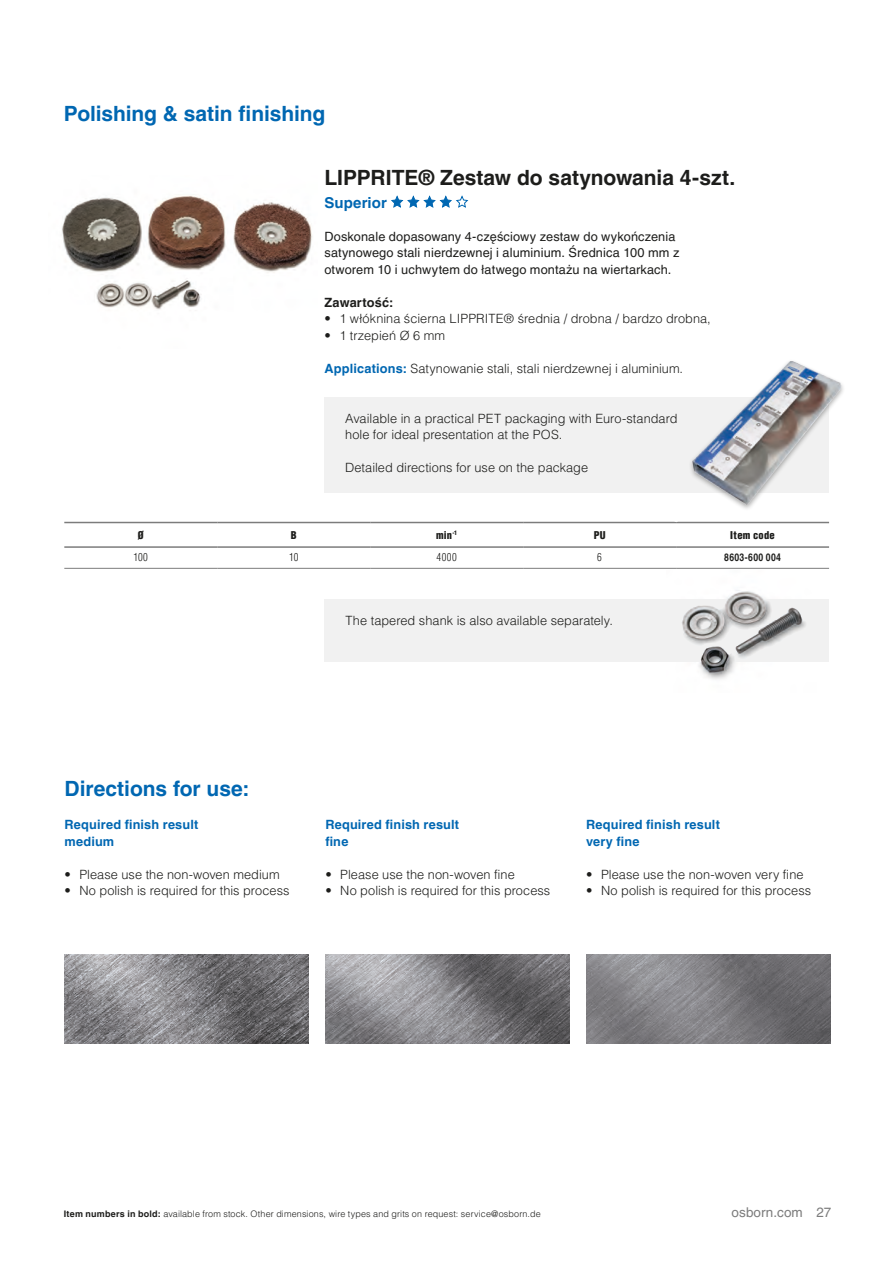
<style>
.page{position:relative;width:893px;height:1263px;background:#fff}
.page>*{position:absolute;margin:0;border:0;box-sizing:border-box;transform-origin:0 0}
.t1{font:700 21px "Helvetica LT Pro";letter-spacing:-.005em;color:#0067b2}
.t2{font:700 21px "Helvetica LT Pro";color:#1d1d1b}
.t3{font:700 15px "Helvetica LT Pro";letter-spacing:.005em;color:#0067b2}
.t4{font:13.5px "Helvetica LT Pro";letter-spacing:.01em;color:#7c7c7c}
.t5{font:300 12.75px/16.5px "Helvetica LT Pro";color:#1d1d1b}
.t6{font:12.75px/16.5px "Helvetica LT Pro";letter-spacing:.01em;color:#1d1d1b}
.t7{font:700 12.75px/16.5px "Helvetica LT Pro";letter-spacing:.01em;color:#0067b2}
.t8{font:700 12.75px "Helvetica LT Pro";letter-spacing:.015em;color:#1d1d1b}
.t9{font:900 condensed 10.5px "Helvetica LT Pro";letter-spacing:.025em;color:#1d1d1b}
.t10{font:700 condensed 10.5px "Helvetica LT Pro";letter-spacing:.03em;color:#1d1d1b}
.t11{font:300 condensed 10.5px "Helvetica LT Pro";letter-spacing:.045em;color:#1d1d1b}
.t12{font:300 9px "Helvetica LT Pro";letter-spacing:.015em;color:#1d1d1b}
.s1{font-weight:700;color:#0067b2}
.s2{font-weight:700}
</style>
<div class="page">
<svg style="left:391px;top:195px;width:78px;height:13px"></svg>
<hr style="left:64px;top:568px;width:153px;height:1px;background:#7c7c7c">
<hr style="left:217px;top:568px;width:153px;height:1px;background:#7c7c7c">
<hr style="left:370px;top:568px;width:153px;height:1px;background:#7c7c7c">
<hr style="left:523px;top:568px;width:153px;height:1px;background:#7c7c7c">
<hr style="left:676px;top:568px;width:153px;height:1px;background:#7c7c7c">
<hr style="left:64px;top:522px;width:153px;height:1px;background:#7c7c7c">
<hr style="left:217px;top:522px;width:153px;height:1px;background:#7c7c7c">
<hr style="left:370px;top:522px;width:153px;height:1px;background:#7c7c7c">
<hr style="left:523px;top:522px;width:153px;height:1px;background:#7c7c7c">
<hr style="left:676px;top:522px;width:153px;height:1px;background:#7c7c7c">
<hr style="left:64px;top:546px;width:153px;height:2px;background:#7c7c7c">
<hr style="left:217px;top:546px;width:153px;height:2px;background:#7c7c7c">
<hr style="left:370px;top:546px;width:153px;height:2px;background:#7c7c7c">
<hr style="left:523px;top:546px;width:153px;height:2px;background:#7c7c7c">
<hr style="left:676px;top:546px;width:153px;height:2px;background:#7c7c7c">
<img style="left:62px;top:196px;width:250px;height:114px">
<div style="left:325px;top:397px;width:504px;height:95px;background:#f1f1f1"></div>
<div style="left:688px;top:359px;width:158px;height:153px;background:#1d1d1b;opacity:.4"></div>
<img style="left:690px;top:361px;width:154px;height:147px">
<div style="left:325px;top:599px;width:504px;height:62px;background:#f1f1f1"></div>
<img style="left:666px;top:590px;width:150px;height:90px">
<img style="left:65px;top:955px;width:243px;height:88px">
<img style="left:325px;top:955px;width:244px;height:88px">
<img style="left:586px;top:955px;width:244px;height:88px">
<h1 class="t1" style="left:64px;top:101px;width:263px">Polishing &amp; satin finishing</h1>
<h1 class="t2" style="left:324px;top:165px;width:412px">LIPPRITE® Zestaw do satynowania 4-szt.</h1>
<p class="t3" style="left:324px;top:193px;width:64px">Superior</p>
<p class="t6" style="left:324px;top:228px;width:356px">Doskonale dopasowany 4-częściowy zestaw do wykończenia satynowego stali nierdzewnej i aluminium. Średnica 100 mm z otworem 10 i uchwytem do łatwego montażu na wiertarkach.</p>
<p class="t8" style="left:324px;top:294px;width:70px">Zawartość:</p>
<p class="t5" style="left:324px;top:310px;width:388px">• 1 włóknina ścierna LIPPRITE® średnia / drobna / bardzo drobna,</p>
<p class="t5" style="left:324px;top:327px;width:122px">• 1 trzepień Ø 6 mm</p>
<p class="t5" style="left:324px;top:360px;width:360px"><span class="s1">Applications:</span> Satynowanie stali, stali nierdzewnej i aluminium.</p>
<p class="t5" style="left:345px;top:410px;width:334px">Available in a practical PET packaging with Euro-standard hole for ideal presentation at the POS.</p>
<p class="t5" style="left:345px;top:459px;width:244px">Detailed directions for use on the package</p>
<p class="t9" style="left:138px;top:528px;width:7px">Ø</p>
<p class="t9" style="left:291px;top:528px;width:7px">B</p>
<p class="t9" style="left:436px;top:528px;width:23px">min<sup>-1</sup></p>
<p class="t9" style="left:594px;top:528px;width:13px">PU</p>
<p class="t9" style="left:730px;top:528px;width:46px">Item code</p>
<p class="t11" style="left:134px;top:550px;width:16px">100</p>
<p class="t11" style="left:289px;top:550px;width:11px">10</p>
<p class="t11" style="left:437px;top:550px;width:22px">4000</p>
<p class="t11" style="left:597px;top:550px;width:6px">6</p>
<p class="t10" style="left:724px;top:551px;width:58px">8603-600 004</p>
<p class="t5" style="left:346px;top:612px;width:269px">The tapered shank is also available separately.</p>
<h1 class="t1" style="left:65px;top:776px;width:186px">Directions for use:</h1>
<p class="t7" style="left:65px;top:817px;width:135px">Required finish result medium</p>
<p class="t5" style="left:65px;top:866px;width:217px">• Please use the non-woven medium</p>
<p class="t5" style="left:65px;top:882px;width:226px">• No polish is required for this process</p>
<p class="t7" style="left:325px;top:817px;width:135px">Required finish result fine</p>
<p class="t5" style="left:325px;top:866px;width:191px">• Please use the non-woven fine</p>
<p class="t5" style="left:325px;top:882px;width:226px">• No polish is required for this process</p>
<p class="t7" style="left:586px;top:817px;width:135px">Required finish result very fine</p>
<p class="t5" style="left:586px;top:866px;width:219px">• Please use the non-woven very fine</p>
<p class="t5" style="left:586px;top:882px;width:226px">• No polish is required for this process</p>
<p class="t12" style="left:64px;top:1208px;width:478px"><span class="s2">Item numbers in bold:</span> available from stock. Other dimensions, wire types and grits on request: service@osborn.de</p>
<p class="t4" style="left:731px;top:1205px;width:101px">osborn.com 27</p>
</div>
